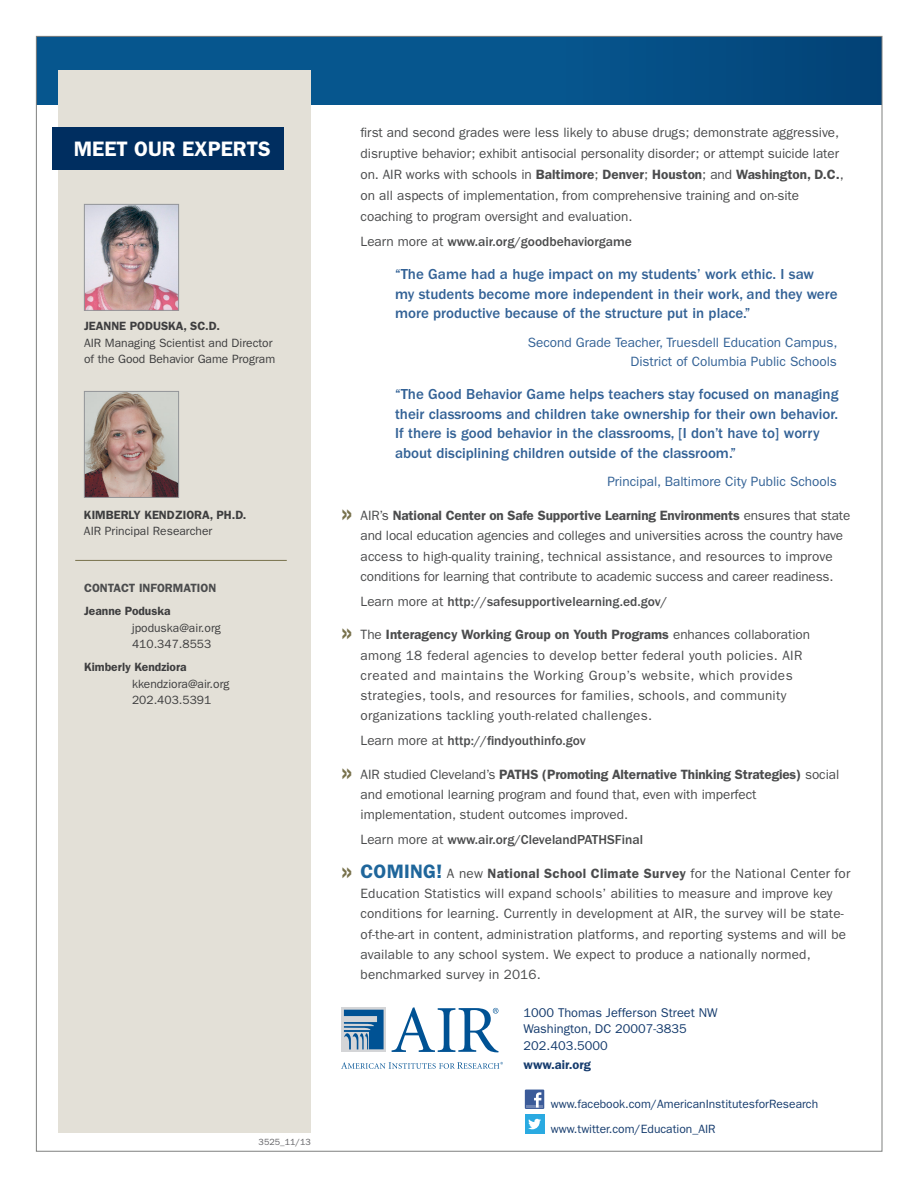
<style>
.page{position:relative;width:918px;height:1188px;background:#fff}
.page>*{position:absolute;margin:0;border:0;box-sizing:border-box;transform-origin:0 0}
.t1{font:600 21px "ITC Franklin Gothic Std";color:#fff}
.t2{font:500 15px/19.5px "ITC Franklin Gothic Std";color:#336296}
.t3{font:13.5px/20.2px "ITC Franklin Gothic Std";letter-spacing:.01em;color:#4b4c4d}
.t4{font:13.5px/20.2px "ITC Franklin Gothic Std";letter-spacing:-.01em;color:#4b4c4d}
.t5{font:500 13.5px "ITC Franklin Gothic Std";color:#4b4c4d}
.t6{font:13.5px/19.5px "ITC Franklin Gothic Std";color:#336296;text-align:right}
.t7{font:12.75px/16.5px "ITC Franklin Gothic Std";color:#163c6e}
.t8{font:600 12.75px "ITC Franklin Gothic Std";color:#163c6e}
.t9{font:12px/16.5px "ITC Franklin Gothic Std";color:#3e3e3f}
.t10{font:12px/24.6px "ITC Franklin Gothic Std";color:#163c6e}
.t11{font:600 12px "ITC Franklin Gothic Std";color:#3e3e3f}
.t12{font:600 12px "ITC Franklin Gothic Std";color:#4b4c4d}
.t13{font:9px "ITC Franklin Gothic Std";color:#636366}
.s1{font-weight:600}
.s2{font-weight:400}
.s3{font-family:"Helvetica Neue";font-weight:500;font-stretch:condensed;font-size:28.5px;color:#78724c}
.s4{font-weight:600;font-size:19.5px;color:#1f669b}
</style>
<div class="page">
<div style="left:36px;top:36px;width:846px;height:69px;background:linear-gradient(to right,#075b94,#04497f)"></div>
<div style="left:58px;top:70px;width:253px;height:1063px;background:#e3e0d7"></div>
<div style="left:52px;top:128px;width:232px;height:42px;background:#002e60"></div>
<hr style="left:75px;top:560px;width:212px;height:1px;background:#78724c">
<svg style="left:392px;top:1007px;width:107px;height:45px"></svg>
<svg style="left:341px;top:1007px;width:45px;height:45px"></svg>
<svg style="left:344px;top:1010px;width:40px;height:39px;background:#5787af"></svg>
<svg style="left:341px;top:1062px;width:162px;height:7px"></svg>
<div style="left:525px;top:1090px;width:19px;height:19px;background:#3b5b99"></div>
<hr style="left:526px;top:1105px;width:17px;height:3px;background:#6d84b3">
<svg style="left:534px;top:1092px;width:7px;height:16px"></svg>
<div style="left:525px;top:1114px;width:19px;height:20px;background:#2aaae1"></div>
<svg style="left:528px;top:1119px;width:13px;height:10px"></svg>
<img style="left:86px;top:393px;width:91px;height:103px">
<div style="left:84px;top:391px;width:95px;height:107px;border:1px solid #939598"></div>
<img style="left:86px;top:206px;width:91px;height:103px">
<div style="left:84px;top:204px;width:95px;height:107px;border:1px solid #939598"></div>
<h1 class="t1" style="left:74px;top:136px;width:198px">Meet Our Experts</h1>
<p class="t11" style="left:84px;top:319px;width:14px">Jeanne</p>
<p class="t11" style="left:130px;top:319px;width:40px">Poduska</p>
<p class="t11" style="left:184px;top:319px;width:38px">, Sc.D.</p>
<p class="t9" style="left:84px;top:334px;width:193px">AIR Managing Scientist and Director of the Good Behavior Game Program</p>
<p class="t11" style="left:84px;top:508px;width:30px">Kimberly</p>
<p class="t11" style="left:144px;top:508px;width:16px">Kend</p>
<p class="t11" style="left:175px;top:508px;width:73px">ziora, Ph.D.</p>
<p class="t9" style="left:84px;top:523px;width:130px">AIR Principal Researcher</p>
<p class="t12" style="left:84px;top:581px;width:24px">Contact</p>
<p class="t12" style="left:139px;top:581px;width:77px">information</p>
<p class="t11" style="left:84px;top:604px;width:88px">Jeanne Poduska</p>
<p class="t9" style="left:132px;top:619px;width:90px">jpoduska@air.org<br>410.347.8553</p>
<p class="t11" style="left:84px;top:660px;width:104px">Kimberly Kendziora</p>
<p class="t9" style="left:132px;top:676px;width:99px">kkendziora@air.org<br>202.403.5391</p>
<p class="t13" style="left:259px;top:1137px;width:54px">3525_11/13</p>
<p class="t3" style="left:361px;top:122px;width:485px;line-height:21px">first and second grades were less likely to abuse drugs; demonstrate aggressive, disruptive behavior; exhibit antisocial personality disorder; or attempt suicide later on. AIR works with schools in <span class="s1">Baltimore</span>; <span class="s1">Denver</span>; <span class="s1">Houston</span>; and <span class="s1">Washington, D.C.</span>, on all aspects of implementation, from comprehensive training and on-site coaching to program oversight and evaluation.</p>
<p class="t5" style="left:361px;top:234px;width:273px"><span class="s2">Learn more at</span> www.air.org/goodbehaviorgame</p>
<p class="t2" style="left:395px;top:265px;width:444px">“The Game had a huge impact on my students’ work ethic. I saw<br>my students become more independent in their work, and they were more productive because of the structure put in place.”</p>
<p class="t6" style="left:528px;top:333px;width:311px">Second Grade Teacher, Truesdell Education Campus,<br>District of Columbia Public Schools</p>
<p class="t2" style="left:395px;top:385px;width:445px">“The Good Behavior Game helps teachers stay focused on managing their classrooms and children take ownership for their own behavior.<br>If there is good behavior in the classrooms, [I don’t have to] worry about disciplining children outside of the classroom.”</p>
<p class="t6" style="left:607px;top:472px;width:231px">Principal, Baltimore City Public Schools</p>
<p class="t4" style="left:361px;top:505px;width:491px;text-indent:-20px"><span class="s3">»</span> AIR’s <span class="s1">National Center on Safe Supportive Learning Environments</span> ensures that state and local education agencies and colleges and universities across the country have access to high-quality training, technical assistance, and resources to improve conditions for learning that contribute to academic success and career readiness.</p>
<p class="t5" style="left:361px;top:593px;width:308px"><span class="s2">Learn more at</span> http://safesupportivelearning.ed.gov/</p>
<p class="t3" style="left:361px;top:625px;width:451px;text-indent:-19px"><span class="s3">»</span> The <span class="s1">Interagency Working Group on Youth Programs</span> enhances collaboration among 18 federal agencies to develop better federal youth policies. AIR created and maintains the Working Group’s website, which provides strategies, tools, and resources for families, schools, and community organizations tackling youth-related challenges.</p>
<p class="t5" style="left:361px;top:733px;width:227px"><span class="s2">Learn more at</span> http://findyouthinfo.gov</p>
<p class="t3" style="left:361px;top:764px;width:480px;text-indent:-19px"><span class="s3">»</span> AIR studied Cleveland’s <span class="s1">PATHS (Promoting Alternative Thinking Strategies)</span> social and emotional learning program and found that, even with imperfect implementation, student outcomes improved.</p>
<p class="t5" style="left:361px;top:832px;width:284px"><span class="s2">Learn more at</span> www.air.org/ClevelandPATHSFinal</p>
<p class="t3" style="left:361px;top:863px;width:491px;text-indent:-20px"><span class="s3">»</span> <span class="s4">Coming !</span> A new <span class="s1">National School Climate Survey</span> for the National Center for Education Statistics will expand schools’ abilities to measure and improve key conditions for learning. Currently in development at AIR, the survey will be state&shy;of-the-art in content, administration platforms, and reporting systems and will be available to any school system. We expect to produce a nationally normed, benchmarked survey in 2016.</p>
<p class="t7" style="left:524px;top:1004px;width:195px">1000 Thomas Jefferson Street NW<br>Washington, DC 20007-3835<br>202.403.5000</p>
<p class="t8" style="left:524px;top:1057px;width:69px">www.air.org</p>
<p class="t10" style="left:551px;top:1092px;width:269px">www.facebook.com/AmericanInstitutesforResearch www.twitter.com/Education_AIR</p>
</div>
